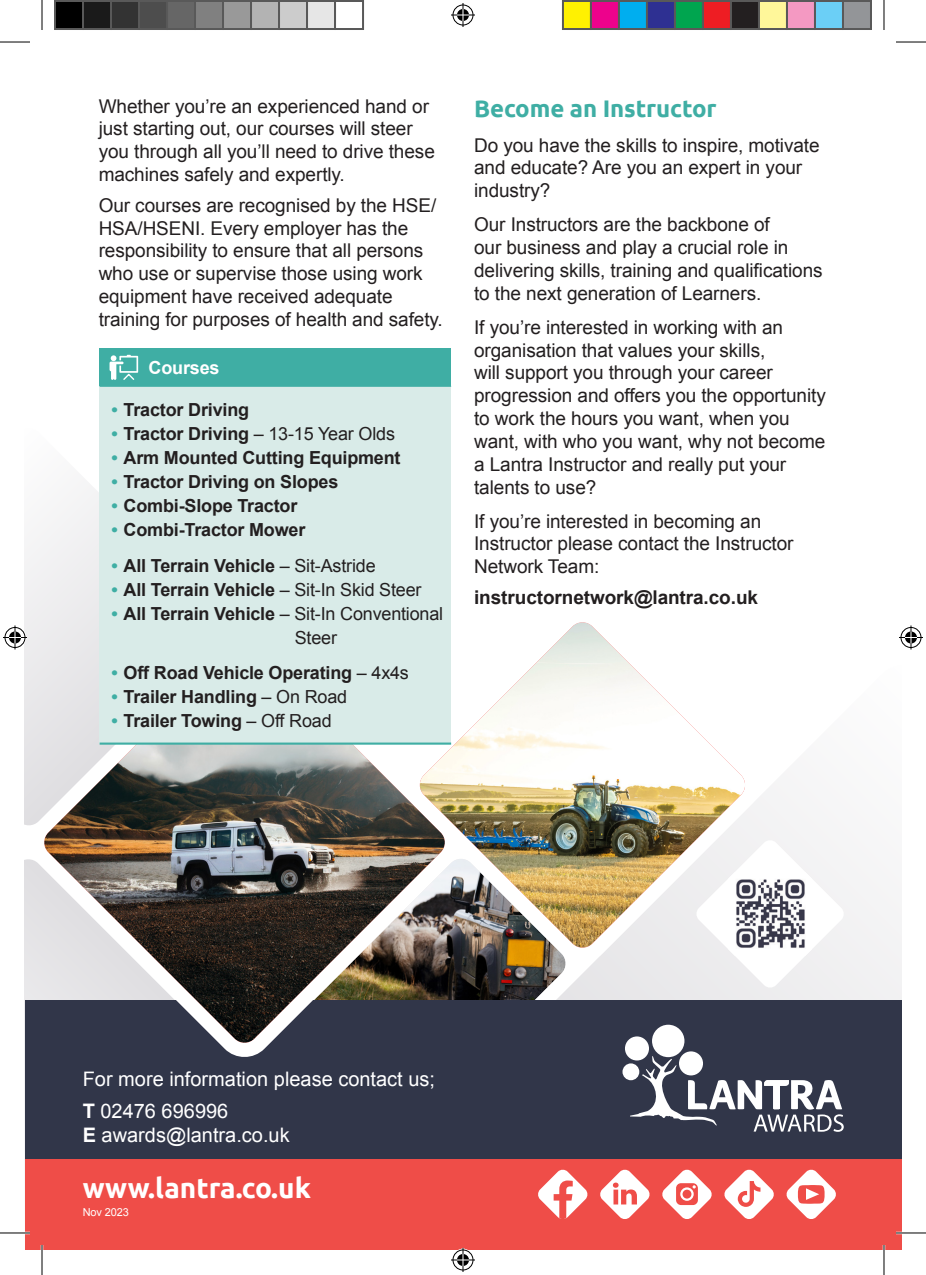
<style>
.page{position:relative;width:926px;height:1275px;background:#fff}
.page>*{position:absolute;margin:0;border:0;box-sizing:border-box;transform-origin:0 0}
.t1{font:700 28px "Ubuntu";color:#fff}
.t2{font:700 24px "Ubuntu";letter-spacing:-.005em;color:#3faea4}
.t3{font:20px "Arial";color:#fff}
.t4{font:19px/22.8px "Arial";letter-spacing:-.005em;color:#231f20}
.t5{font:700 19px "Arial";letter-spacing:-.005em;color:#231f20}
.t6{font:700 18px "Arial";letter-spacing:-.01em;color:#231f20}
.t7{font:18px/24px "Arial";letter-spacing:-.01em;color:#231f20}
.t8{font:700 18px "Arial";letter-spacing:-.01em;color:#fff}
.t9{font:11px "Arial";letter-spacing:-.01em;color:#fff}
.s1{color:#3faea4}
.s2{font-weight:400}
.s3{font-weight:700;color:#3faea4}
.s4{font-weight:700}
</style>
<div class="page">
<svg style="left:25px;top:427px;width:75px;height:186px;fill:#f4f4f5"></svg>
<svg style="left:474px;top:783px;width:427px;height:217px;fill:#f3f3f4"></svg>
<div style="left:25px;top:1159px;width:876px;height:91px;background:#ef4d48"></div>
<div style="left:25px;top:1000px;width:876px;height:159px;background:#313649"></div>
<div style="left:625px;top:1036px;width:24px;height:24px;background:#fff;border-radius:50%"></div>
<svg style="left:679px;top:1051px;width:24px;height:24px"></svg>
<div style="left:622px;top:1063px;width:17px;height:17px;background:#fff;border-radius:50%"></div>
<div style="left:652px;top:1024px;width:32px;height:33px;background:#fff;border-radius:50%"></div>
<svg style="left:630px;top:1056px;width:214px;height:75px"></svg>
<img style="left:25px;top:613px;width:449px;height:444px">
<img style="left:399px;top:613px;width:375px;height:363px">
<svg style="left:696px;top:839px;width:148px;height:149px"></svg>
<img style="left:728px;top:872px;width:84px;height:84px">
<div style="left:100px;top:348px;width:351px;height:38px;background:#3faea4"></div>
<div style="left:100px;top:386px;width:351px;height:357px;background:#d9ebe8"></div>
<hr style="left:100px;top:386px;width:351px;height:1px;background:#3faea4">
<hr style="left:100px;top:742px;width:351px;height:2px;background:#3faea4">
<svg style="left:110px;top:355px;width:28px;height:25px"></svg>
<svg style="left:538px;top:1169px;width:50px;height:50px"></svg>
<svg style="left:600px;top:1169px;width:50px;height:50px"></svg>
<svg style="left:662px;top:1169px;width:50px;height:50px"></svg>
<svg style="left:724px;top:1169px;width:50px;height:50px"></svg>
<svg style="left:786px;top:1169px;width:50px;height:50px"></svg>
<hr style="left:0;top:1231px;width:30px;height:3px;background:#fff">
<hr style="left:896px;top:1231px;width:30px;height:3px;background:#fff">
<hr style="left:41px;top:1245px;width:2px;height:30px;background:#fff">
<hr style="left:883px;top:1245px;width:2px;height:30px;background:#fff">
<hr style="left:0;top:42px;width:30px;height:1px;background:#000">
<hr style="left:896px;top:42px;width:30px;height:1px;background:#000">
<hr style="left:0;top:1232px;width:30px;height:1px;background:#000">
<hr style="left:896px;top:1232px;width:30px;height:1px;background:#000">
<hr style="left:42px;top:0;width:1px;height:30px;background:#000">
<hr style="left:42px;top:1245px;width:1px;height:30px;background:#000">
<hr style="left:884px;top:0;width:1px;height:30px;background:#000">
<hr style="left:884px;top:1245px;width:1px;height:30px;background:#000">
<svg style="left:451px;top:3px;width:24px;height:24px"></svg>
<svg style="left:451px;top:1248px;width:24px;height:24px"></svg>
<svg style="left:3px;top:625px;width:24px;height:24px"></svg>
<svg style="left:899px;top:625px;width:24px;height:24px"></svg>
<div style="left:55px;top:1px;width:28px;height:28px;background:#000"></div>
<div style="left:54px;top:0;width:30px;height:30px;border:2px solid #595959"></div>
<div style="left:83px;top:1px;width:28px;height:28px;background:#1a1a1a"></div>
<div style="left:82px;top:0;width:30px;height:30px;border:2px solid #595959"></div>
<div style="left:111px;top:1px;width:28px;height:28px;background:#333"></div>
<div style="left:110px;top:0;width:30px;height:30px;border:2px solid #595959"></div>
<div style="left:139px;top:1px;width:28px;height:28px;background:#4d4d4d"></div>
<div style="left:138px;top:0;width:30px;height:30px;border:2px solid #595959"></div>
<div style="left:167px;top:1px;width:28px;height:28px;background:#666"></div>
<div style="left:166px;top:0;width:30px;height:30px;border:2px solid #595959"></div>
<div style="left:195px;top:1px;width:28px;height:28px;background:#808080"></div>
<div style="left:194px;top:0;width:30px;height:30px;border:2px solid #595959"></div>
<div style="left:223px;top:1px;width:28px;height:28px;background:#999"></div>
<div style="left:222px;top:0;width:30px;height:30px;border:2px solid #595959"></div>
<div style="left:251px;top:1px;width:28px;height:28px;background:#b3b3b3"></div>
<div style="left:250px;top:0;width:30px;height:30px;border:2px solid #595959"></div>
<div style="left:279px;top:1px;width:28px;height:28px;background:#ccc"></div>
<div style="left:278px;top:0;width:30px;height:30px;border:2px solid #595959"></div>
<div style="left:307px;top:1px;width:28px;height:28px;background:#e6e6e6"></div>
<div style="left:306px;top:0;width:30px;height:30px;border:2px solid #595959"></div>
<div style="left:334px;top:0;width:30px;height:30px;border:2px solid #595959"></div>
<div style="left:563px;top:1px;width:28px;height:28px;background:#fff101"></div>
<div style="left:562px;top:0;width:30px;height:30px;border:2px solid #595959"></div>
<div style="left:591px;top:1px;width:28px;height:28px;background:#ed028c"></div>
<div style="left:590px;top:0;width:30px;height:30px;border:2px solid #595959"></div>
<div style="left:619px;top:1px;width:28px;height:28px;background:#00aeef"></div>
<div style="left:618px;top:0;width:30px;height:30px;border:2px solid #595959"></div>
<div style="left:647px;top:1px;width:28px;height:28px;background:#2e3092"></div>
<div style="left:646px;top:0;width:30px;height:30px;border:2px solid #595959"></div>
<div style="left:675px;top:1px;width:28px;height:28px;background:#00a54f"></div>
<div style="left:674px;top:0;width:30px;height:30px;border:2px solid #595959"></div>
<div style="left:703px;top:1px;width:28px;height:28px;background:#ee1d23"></div>
<div style="left:702px;top:0;width:30px;height:30px;border:2px solid #595959"></div>
<div style="left:731px;top:1px;width:28px;height:28px;background:#231f20"></div>
<div style="left:730px;top:0;width:30px;height:30px;border:2px solid #595959"></div>
<div style="left:759px;top:1px;width:28px;height:28px;background:#fff79a"></div>
<div style="left:758px;top:0;width:30px;height:30px;border:2px solid #595959"></div>
<div style="left:787px;top:1px;width:28px;height:28px;background:#f499c2"></div>
<div style="left:786px;top:0;width:30px;height:30px;border:2px solid #595959"></div>
<div style="left:815px;top:1px;width:28px;height:28px;background:#6bcff6"></div>
<div style="left:814px;top:0;width:30px;height:30px;border:2px solid #595959"></div>
<div style="left:843px;top:1px;width:28px;height:28px;background:#939598"></div>
<div style="left:842px;top:0;width:30px;height:30px;border:2px solid #595959"></div>
<p class="t4" style="left:99px;top:95px;width:338px">Whether you’re an experienced hand or just starting out, our courses will steer you through all you’ll need to drive these machines safely and expertly.</p>
<p class="t4" style="left:99px;top:194px;width:346px">Our courses are recognised by the HSE/ HSA/HSENI. Every employer has the responsibility to ensure that all persons who use or supervise those using work equipment have received adequate training for purposes of health and safety.</p>
<p class="t8" style="left:149px;top:356px;width:72px">Courses</p>
<p class="t6" style="left:112px;top:398px;width:139px"><span class="s1">•</span> Tractor Driving</p>
<p class="t6" style="left:112px;top:422px;width:285px"><span class="s1">•</span> Tractor Driving <span class="s2">– 13-15 Year Olds</span></p>
<p class="t6" style="left:112px;top:446px;width:290px"><span class="s1">•</span> Arm Mounted Cutting Equipment</p>
<p class="t6" style="left:112px;top:470px;width:228px"><span class="s1">•</span> Tractor Driving on Slopes</p>
<p class="t6" style="left:112px;top:494px;width:187px"><span class="s1">•</span> Combi-Slope Tractor</p>
<p class="t6" style="left:112px;top:518px;width:195px"><span class="s1">•</span> Combi-Tractor Mower</p>
<p class="t6" style="left:112px;top:553px;width:266px"><span class="s1">•</span> All Terrain Vehicle <span class="s2">– Sit-Astride</span></p>
<p class="t6" style="left:112px;top:577px;width:311px"><span class="s1">•</span> All Terrain Vehicle <span class="s2">– Sit-In Skid Steer</span></p>
<p class="t7" style="left:295px;top:602px;width:150px;text-indent:-183px"><span class="s3">•</span> <span class="s4">All Terrain Vehicle</span> – Sit-In Conventional<br>Steer</p>
<p class="t6" style="left:112px;top:661px;width:299px"><span class="s1">•</span> Off Road Vehicle Operating <span class="s2">– 4x4s</span></p>
<p class="t6" style="left:112px;top:685px;width:237px"><span class="s1">•</span> Trailer Handling <span class="s2">– On Road</span></p>
<p class="t6" style="left:112px;top:709px;width:222px"><span class="s1">•</span> Trailer Towing <span class="s2">– Off Road</span></p>
<p class="t2" style="left:474px;top:94px;width:244px">Become an Instructor</p>
<p class="t4" style="left:474px;top:134px;width:347px">Do you have the skills to inspire, motivate and educate? Are you an expert in your industry?</p>
<p class="t4" style="left:474px;top:213px;width:350px">Our Instructors are the backbone of<br>our business and play a crucial role in delivering skills, training and qualifications to the next generation of Learners.</p>
<p class="t4" style="left:474px;top:316px;width:353px">If you’re interested in working with an organisation that values your skills,<br>will support you through your career progression and offers you the opportunity to work the hours you want, when you want, with who you want, why not become a Lantra Instructor and really put your talents to use?</p>
<p class="t4" style="left:474px;top:510px;width:321px">If you’re interested in becoming an<br>Instructor please contact the Instructor<br>Network Team:</p>
<p class="t5" style="left:474px;top:585px;width:285px">instructornetwork@lantra.co.uk</p>
<p class="t3" style="left:83px;top:1065px;width:354px">For more information please contact us;</p>
<p class="t3" style="left:83px;top:1097px;width:147px"><span class="s4">T</span> 02476 696996</p>
<p class="t3" style="left:83px;top:1121px;width:209px"><span class="s4">E</span> awards@lantra.co.uk</p>
<p class="t1" style="left:83px;top:1171px;width:230px">www.lantra.co.uk</p>
<p class="t9" style="left:83px;top:1204px;width:48px">Nov 2023</p>
</div>
